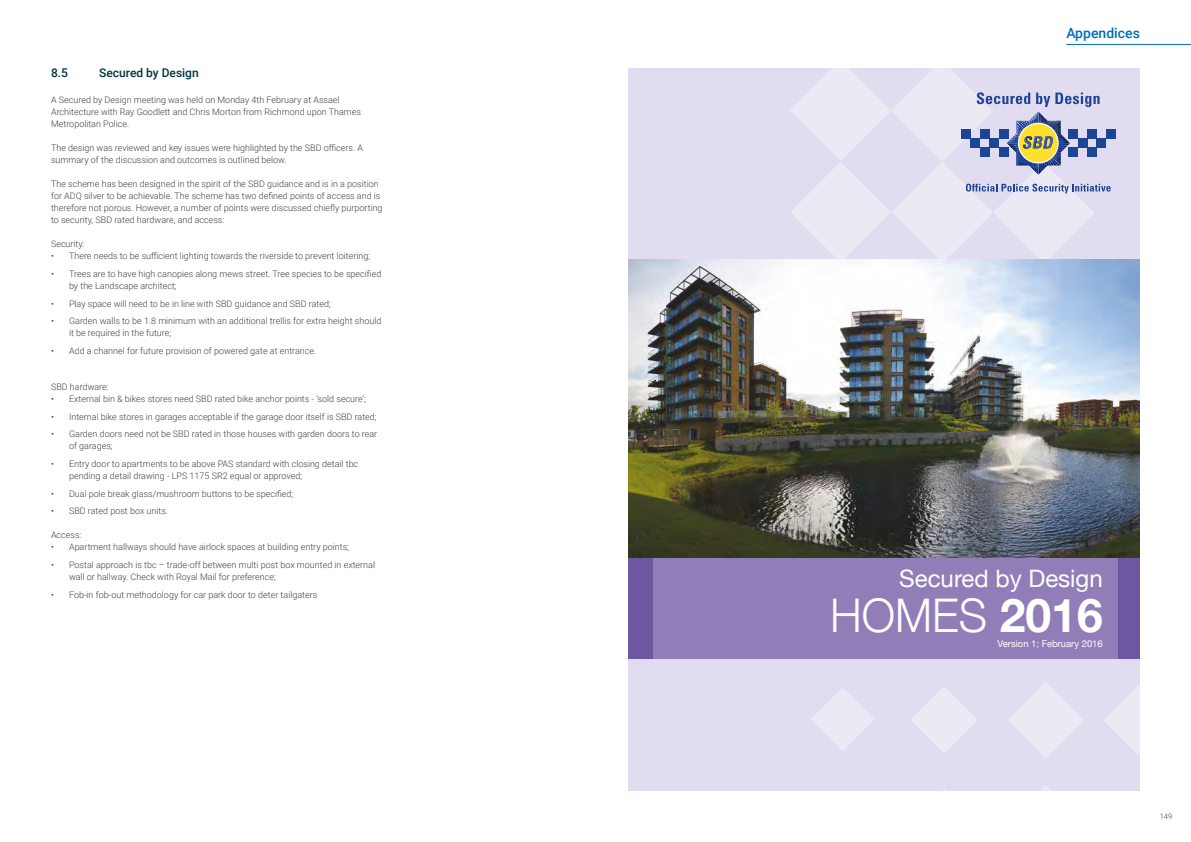
<style>
.page{position:relative;width:1191px;height:842px;background:#fff}
.page>*{position:absolute;margin:0;border:0;box-sizing:border-box;transform-origin:0 0}
.t1{font:300 46.4px "Helvetica Neue";color:#fff}
.t2{font:24px "Helvetica Neue";color:#fff}
.t3{font:500 14px "Roboto";color:#006db6}
.t4{font:500 12px "Roboto";color:#00323e}
.t5{font:9.4px "Helvetica Neue";color:#fff}
.t6{font:300 9px/12px "Roboto";color:#414042}
.t7{font:300 7.5px "Roboto";color:#414042}
.s1{font-weight:700}
</style>
<div class="page">
<div style="left:628px;top:68px;width:512px;height:723px;background:#e1dcef"></div>
<svg style="left:1041px;top:786px;width:10px;height:5px"></svg>
<svg style="left:1104px;top:685px;width:36px;height:71px"></svg>
<svg style="left:1008px;top:682px;width:75px;height:76px"></svg>
<svg style="left:911px;top:687px;width:66px;height:66px"></svg>
<svg style="left:812px;top:688px;width:62px;height:62px"></svg>
<svg style="left:790px;top:68px;width:350px;height:591px"></svg>
<img style="left:628px;top:259px;width:512px;height:299px">
<div style="left:628px;top:558px;width:512px;height:100px;background:#6e57a1"></div>
<div style="left:653px;top:558px;width:464px;height:100px;background:#917eb9"></div>
<hr style="left:1066px;top:44px;width:125px;height:1px;background:#006db6">
<h3 class="t4" style="left:51px;top:64px;width:18px">8.5</h3>
<h3 class="t4" style="left:99px;top:64px;width:101px">Secured by Design</h3>
<p class="t6" style="left:51px;top:94px;width:311px">A Secured by Design meeting was held on Monday 4th February at Assael<br>Architecture with Ray Goodlett and Chris Morton from Richmond upon Thames<br>Metropolitan Police.</p>
<p class="t6" style="left:51px;top:142px;width:313px">The design was reviewed and key issues were highlighted by the SBD officers. A summary of the discussion and outcomes is outlined below.</p>
<p class="t6" style="left:51px;top:178px;width:333px">The scheme has been designed in the spirit of the SBD guidance and is in a position for ADQ silver to be achievable. The scheme has two defined points of access and is therefore not porous. However, a number of points were discussed chiefly purporting to security, SBD rated hardware, and access:</p>
<p class="t6" style="left:51px;top:238px;width:35px">Security:</p>
<p class="t6" style="left:51px;top:250px;width:320px">• There needs to be sufficient lighting towards the riverside to prevent loitering;</p>
<p class="t6" style="left:69px;top:267px;width:314px;text-indent:-18px">• Trees are to have high canopies along mews street. Tree species to be specified by the Landscape architect;</p>
<p class="t6" style="left:51px;top:297px;width:281px">• Play space will need to be in line with SBD guidance and SBD rated;</p>
<p class="t6" style="left:69px;top:315px;width:314px;text-indent:-18px">• Garden walls to be 1.8 minimum with an additional trellis for extra height should it be required in the future;</p>
<p class="t6" style="left:51px;top:344px;width:267px">• Add a channel for future provision of powered gate at entrance.</p>
<p class="t6" style="left:51px;top:380px;width:59px">SBD hardware:</p>
<p class="t6" style="left:51px;top:392px;width:316px">• External bin &amp; bikes stores need SBD rated bike anchor points - ‘sold secure’;</p>
<p class="t6" style="left:51px;top:410px;width:327px">• Internal bike stores in garages acceptable if the garage door itself is SBD rated;</p>
<p class="t6" style="left:69px;top:428px;width:310px;text-indent:-18px">• Garden doors need not be SBD rated in those houses with garden doors to rear of garages;</p>
<p class="t6" style="left:69px;top:457px;width:291px;text-indent:-18px">• Entry door to apartments to be above PAS standard with closing detail tbc pending a detail drawing - LPS 1175 SR2 equal or approved;</p>
<p class="t6" style="left:51px;top:487px;width:244px">• Dual pole break glass/mushroom buttons to be specified;</p>
<p class="t6" style="left:51px;top:505px;width:118px">• SBD rated post box units.</p>
<p class="t6" style="left:51px;top:529px;width:32px">Access:</p>
<p class="t6" style="left:51px;top:541px;width:299px">• Apartment hallways should have airlock spaces at building entry points;</p>
<p class="t6" style="left:69px;top:558px;width:307px;text-indent:-18px">• Postal approach is tbc – trade-off between multi post box mounted in external wall or hallway. Check with Royal Mail for preference;</p>
<p class="t6" style="left:51px;top:588px;width:268px">• Fob-in fob-out methodology for car park door to deter tailgaters</p>
<h3 class="t3" style="left:1066px;top:23px;width:75px">Appendices</h3>
<h2 class="t2" style="left:899px;top:564px;width:205px">Secured by Design</h2>
<h1 class="t1" style="left:830px;top:578px;width:274px">HOMES <span class="s1">2016</span></h1>
<p class="t5" style="left:997px;top:638px;width:107px">Version 1; February 2016</p>
<p class="t7" style="left:1159px;top:811px;width:14px">149</p>
</div>
